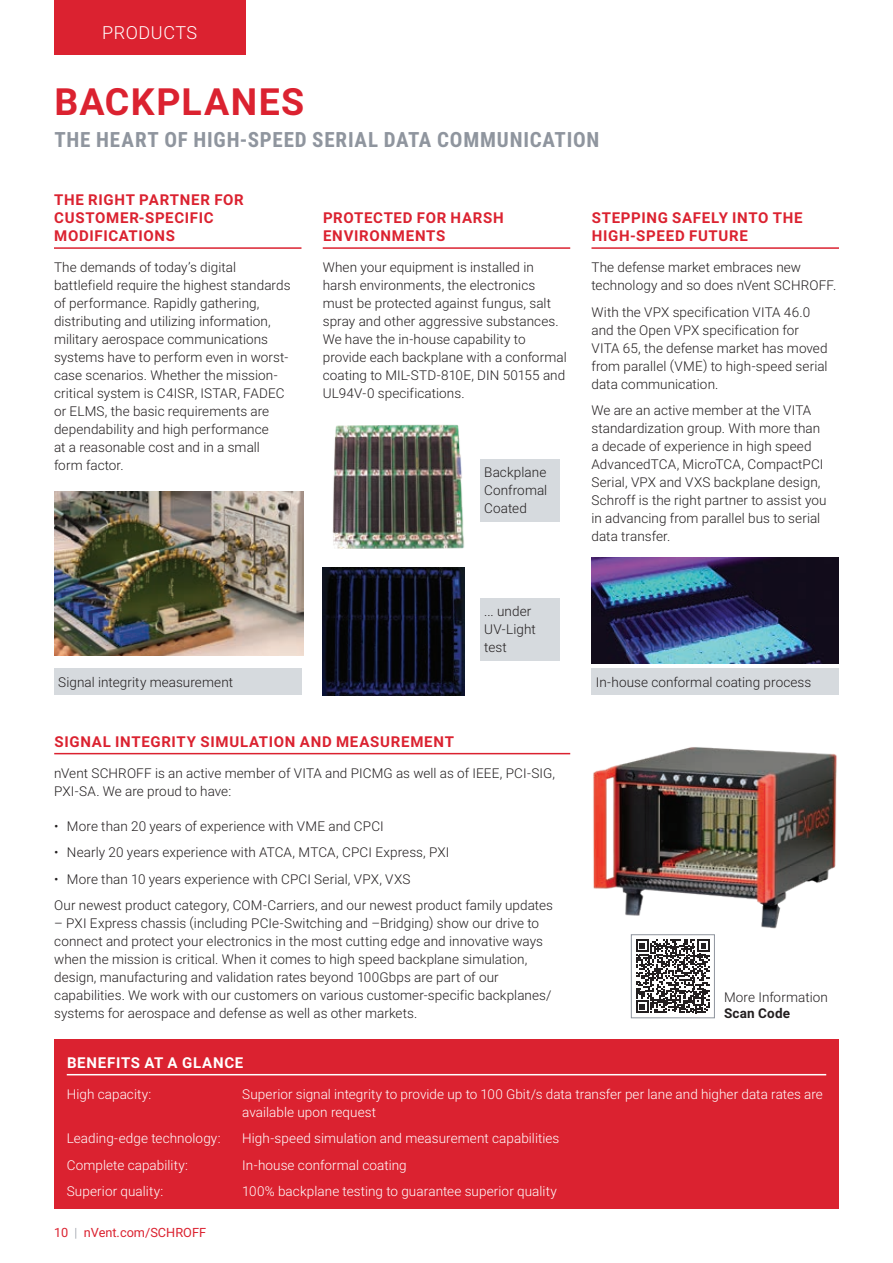
<style>
.page{position:relative;width:893px;height:1263px;background:#fff}
.page>*{position:absolute;margin:0;border:0;box-sizing:border-box;transform-origin:0 0}
.t1{font:700 37.5px "Roboto";letter-spacing:.035em;color:#db2230}
.Subheader{font:700 21px "Roboto Condensed";letter-spacing:.035em;color:#8f959e}
.t2{font:300 18px "Roboto";letter-spacing:.03em;color:#fff}
.Subheading_Level_1{font:700 15px/18px "Roboto";letter-spacing:.045em;color:#db2230}
.Subheading_Level_1-2{font:700 15px "Roboto";letter-spacing:.05em;color:#fff}
.Last_bullet{font:300 13.5px/18px "Roboto";letter-spacing:.005em;color:#231f20}
.Last_bullet-2{font:300 13.5px/18px "Roboto";letter-spacing:.005em;color:#fff}
.Last_bullet-3{font:700 13.5px "Roboto";letter-spacing:.015em;color:#231f20}
.t3{font:12.75px "Roboto";color:#db2230}
.s1{font-weight:300;color:#8f959e}
</style>
<div class="page">
<div style="left:54px;top:0;width:191px;height:54px;background:#db2230"></div>
<img style="left:591px;top:558px;width:248px;height:105px">
<hr style="left:54px;top:247px;width:247px;height:2px;background:#db2230">
<hr style="left:54px;top:753px;width:516px;height:1px;background:#db2230">
<hr style="left:591px;top:247px;width:248px;height:2px;background:#db2230">
<hr style="left:323px;top:247px;width:247px;height:2px;background:#db2230">
<div style="left:54px;top:1039px;width:785px;height:170px;background:#db2230"></div>
<hr style="left:67px;top:1074px;width:759px;height:1px;background:#fff">
<svg style="left:636px;top:939px;width:74px;height:74px"></svg>
<div style="left:631px;top:934px;width:84px;height:84px;border:1px solid #8f959e"></div>
<div style="left:54px;top:668px;width:248px;height:27px;background:#d6dade"></div>
<div style="left:480px;top:459px;width:80px;height:63px;background:#d6dade"></div>
<div style="left:480px;top:598px;width:80px;height:63px;background:#d6dade"></div>
<div style="left:591px;top:668px;width:248px;height:27px;background:#d6dade"></div>
<img style="left:54px;top:491px;width:249px;height:165px">
<img style="left:332px;top:424px;width:132px;height:125px">
<img style="left:323px;top:567px;width:142px;height:128px">
<img style="left:593px;top:747px;width:244px;height:182px">
<p class="t2" style="left:102px;top:20px;width:97px">PRODUCTS</p>
<p class="t1" style="left:55px;top:75px;width:251px">BACKPLANES</p>
<p class="Subheader" style="left:54px;top:125px;width:546px">THE HEART OF HIGH-SPEED SERIAL DATA COMMUNICATION</p>
<p class="Subheading_Level_1" style="left:54px;top:190px;width:191px">THE RIGHT PARTNER FOR<br>CUSTOMER-SPECIFIC<br>MODIFICATIONS</p>
<p class="Last_bullet" style="left:54px;top:258px;width:238px">The demands of today’s digital battlefield require the highest standards of performance. Rapidly gathering, distributing and utilizing information, military aerospace communications systems have to perform even in worst&shy;case scenarios. Whether the mission&shy;critical system is C4ISR, ISTAR, FADEC or ELMS, the basic requirements are dependability and high performance<br>at a reasonable cost and in a small form factor.</p>
<p class="Subheading_Level_1" style="left:323px;top:208px;width:182px">PROTECTED FOR HARSH<br>ENVIRONMENTS</p>
<p class="Last_bullet" style="left:323px;top:258px;width:245px">When your equipment is installed in harsh environments, the electronics must be protected against fungus, salt spray and other aggressive substances.<br>We have the in-house capability to provide each backplane with a conformal coating to MIL-STD-810E, DIN 50155 and UL94V-0 specifications.</p>
<p class="Last_bullet" style="left:484px;top:463px;width:65px;text-align:justify">Backplane Confromal Coated</p>
<p class="Last_bullet" style="left:58px;top:672px;width:176px">Signal integrity measurement</p>
<p class="Last_bullet" style="left:484px;top:602px;width:53px">... under<br>UV-Light test</p>
<p class="Subheading_Level_1" style="left:54px;top:732px;width:401px">SIGNAL INTEGRITY SIMULATION AND MEASUREMENT</p>
<p class="Last_bullet" style="left:54px;top:763px;width:502px">nVent SCHROFF is an active member of VITA and PICMG as well as of IEEE, PCI-SIG,<br>PXI-SA. We are proud to have:</p>
<p class="Last_bullet" style="left:54px;top:816px;width:331px">• More than 20 years of experience with VME and CPCI</p>
<p class="Last_bullet" style="left:54px;top:843px;width:397px">• Nearly 20 years experience with ATCA, MTCA, CPCI Express, PXI</p>
<p class="Last_bullet" style="left:54px;top:869px;width:358px">• More than 10 years experience with CPCI Serial, VPX, VXS</p>
<p class="Last_bullet" style="left:54px;top:896px;width:500px">Our newest product category, COM-Carriers, and our newest product family updates</p>
<p class="Last_bullet" style="left:54px;top:914px;width:499px">– PXI Express chassis (including PCIe-Switching and –Bridging) show our drive to connect and protect your electronics in the most cutting edge and innovative ways when the mission is critical. When it comes to high speed backplane simulation, design, manufacturing and validation rates beyond 100Gbps are part of our capabilities. We work with our customers on various customer-specific backplanes/ systems for aerospace and defense as well as other markets.</p>
<p class="Subheading_Level_1" style="left:592px;top:208px;width:212px">STEPPING SAFELY INTO THE<br>HIGH-SPEED FUTURE</p>
<p class="Last_bullet" style="left:591px;top:258px;width:246px">The defense market embraces new technology and so does nVent SCHROFF.</p>
<p class="Last_bullet" style="left:591px;top:302px;width:238px">With the VPX specification VITA 46.0 and the Open VPX specification for VITA 65, the defense market has moved from parallel (VME) to high-speed serial data communication.</p>
<p class="Last_bullet" style="left:591px;top:401px;width:236px">We are an active member at the VITA standardization group. With more than a decade of experience in high speed AdvancedTCA, MicroTCA, CompactPCI Serial, VPX and VXS backplane design, Schroff is the right partner to assist you in advancing from parallel bus to serial data transfer.</p>
<p class="Last_bullet" style="left:596px;top:672px;width:217px">In-house conformal coating process</p>
<p class="Last_bullet" style="left:724px;top:987px;width:105px">More Information</p>
<p class="Last_bullet-3" style="left:724px;top:1004px;width:68px">Scan Code</p>
<p class="Subheading_Level_1-2" style="left:67px;top:1052px;width:178px">BENEFITS AT A GLANCE</p>
<p class="Last_bullet-2" style="left:67px;top:1084px;width:86px">High capacity:</p>
<p class="Last_bullet-2" style="left:242px;top:1084px;width:582px">Superior signal integrity to provide up to 100 Gbit/s data transfer per lane and higher data rates are available upon request</p>
<p class="Last_bullet-2" style="left:67px;top:1129px;width:155px">Leading-edge technology:</p>
<p class="Last_bullet-2" style="left:242px;top:1129px;width:319px">High-speed simulation and measurement capabilities</p>
<p class="Last_bullet-2" style="left:67px;top:1155px;width:123px">Complete capability:</p>
<p class="Last_bullet-2" style="left:242px;top:1155px;width:166px">In-house conformal coating</p>
<p class="Last_bullet-2" style="left:67px;top:1182px;width:98px">Superior quality:</p>
<p class="Last_bullet-2" style="left:242px;top:1182px;width:316px">100% backplane testing to guarantee superior quality</p>
<p class="t3" style="left:54px;top:1223px;width:154px">10 <span class="s1">|</span> nVent.com/SCHROFF</p>
</div>
